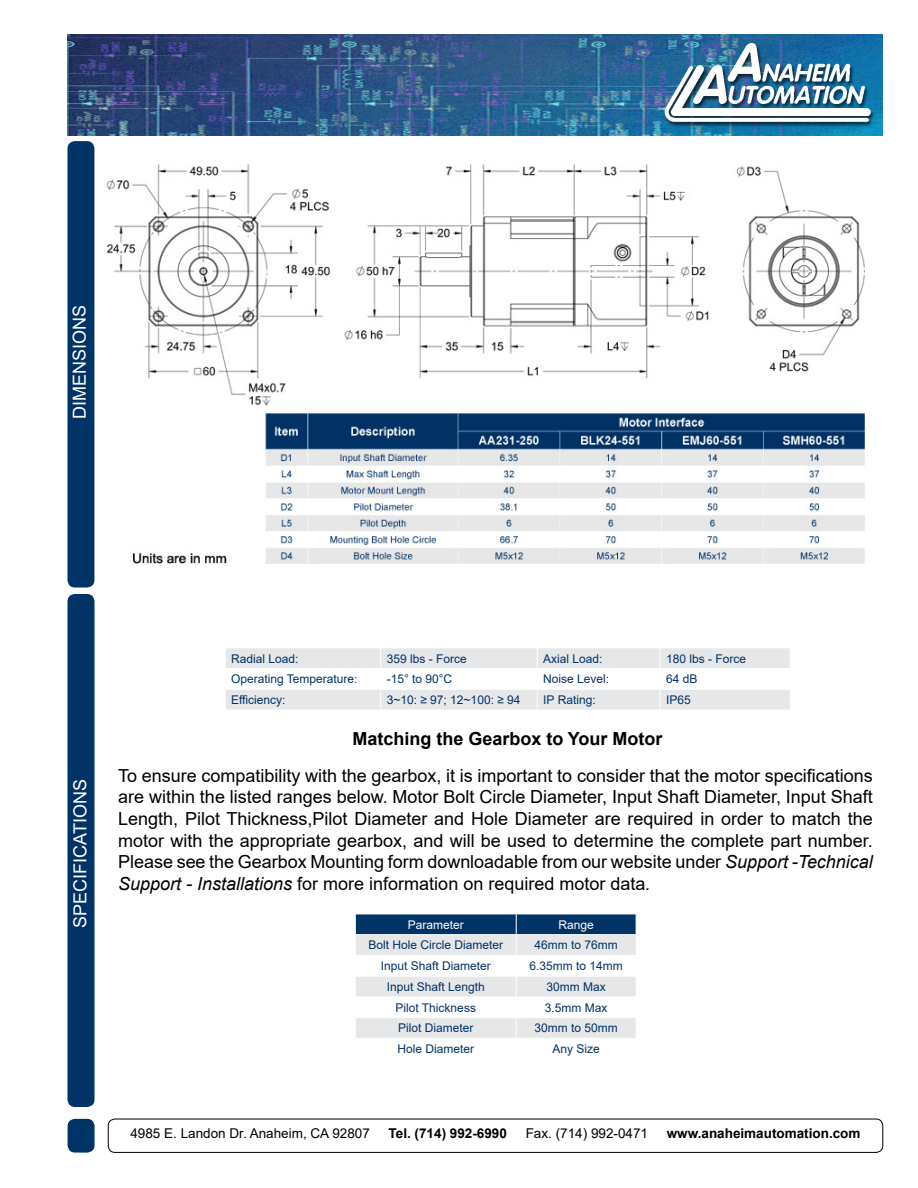
<style>
.page{position:relative;width:918px;height:1188px;background:#fff}
.page>*{position:absolute;margin:0;border:0;box-sizing:border-box;transform-origin:0 0}
.t1{font:18px/21.6px "Arial";color:#000;text-align:justify}
.t2{font:700 18px "Arial";color:#000}
.t3{font:18px "Arial";color:#fff}
.t4{font:13.5px "Arial";color:#000}
.t5{font:700 13.5px "Arial";color:#000}
.t6{font:12px "Arial";color:#036}
.t7{font:12px "Arial";color:#fff}
.s1{font-style:italic}
</style>
<div class="page">
<img style="left:68px;top:35px;width:815px;height:101px">
<div style="left:68px;top:1120px;width:26px;height:32px;background:#036;border-radius:7px"></div>
<div style="left:68px;top:1119px;width:27px;height:34px;border:2px solid #036;border-radius:7px"></div>
<div style="left:108px;top:1119px;width:775px;height:34px;border:1px solid #000;border-radius:7px"></div>
<svg style="left:226px;top:648px;width:564px;height:62px"></svg>
<svg style="left:355px;top:914px;width:282px;height:124px"></svg>
<div style="left:68px;top:142px;width:26px;height:445px;background:#036;border-radius:7px"></div>
<div style="left:68px;top:141px;width:26px;height:447px;border:2px solid #036;border-radius:7px"></div>
<div style="left:68px;top:595px;width:26px;height:511px;background:#036;border-radius:7px"></div>
<div style="left:68px;top:594px;width:26px;height:513px;border:2px solid #036;border-radius:7px"></div>
<img style="left:107px;top:165px;width:758px;height:399px">
<p class="t3" style="left:67px;top:419px;width:116px;rotate:-90deg">DIMENSIONS</p>
<p class="t3" style="left:68px;top:928px;width:150px;rotate:-90deg">SPECIFICATIONS</p>
<p class="t6" style="left:231px;top:650px;width:69px">Radial Load:</p>
<p class="t6" style="left:387px;top:650px;width:82px">359 lbs - Force</p>
<p class="t6" style="left:543px;top:650px;width:61px">Axial Load:</p>
<p class="t6" style="left:666px;top:650px;width:82px">180 lbs - Force</p>
<p class="t6" style="left:231px;top:671px;width:128px">Operating Temperature:</p>
<p class="t6" style="left:387px;top:671px;width:67px">-15° to 90°C</p>
<p class="t6" style="left:543px;top:671px;width:68px">Noise Level:</p>
<p class="t6" style="left:666px;top:671px;width:33px">64 dB</p>
<p class="t6" style="left:231px;top:692px;width:56px">Efficiency:</p>
<p class="t6" style="left:387px;top:692px;width:135px">3~10: ≥ 97; 12~100: ≥ 94</p>
<p class="t6" style="left:543px;top:692px;width:54px">IP Rating:</p>
<p class="t6" style="left:666px;top:692px;width:26px">IP65</p>
<p class="t2" style="left:353px;top:726px;width:311px">Matching the Gearbox to Your Motor</p>
<p class="t1" style="left:118px;top:765px;width:756px">To ensure compatibility with the gearbox, it is important to consider that the motor specifications are within the listed ranges below. Motor Bolt Circle Diameter, Input Shaft Diameter, Input Shaft Length, Pilot Thickness,Pilot Diameter and Hole Diameter are required in order to match the motor with the appropriate gearbox, and will be used to determine the complete part number.<br>Please see the Gearbox Mounting form downloadable from our website under <span class="s1">Support -Technical Support - Installations</span> for more information on required motor data<span class="s1">.</span></p>
<p class="t7" style="left:408px;top:916px;width:58px">Parameter</p>
<p class="t7" style="left:558px;top:916px;width:37px">Range</p>
<p class="t6" style="left:368px;top:937px;width:136px">Bolt Hole Circle Diameter</p>
<p class="t6" style="left:535px;top:937px;width:85px">46mm to 76mm</p>
<p class="t6" style="left:381px;top:958px;width:112px">Input Shaft Diameter</p>
<p class="t6" style="left:530px;top:958px;width:95px">6.35mm to 14mm</p>
<p class="t6" style="left:387px;top:978px;width:100px">Input Shaft Length</p>
<p class="t6" style="left:547px;top:978px;width:61px">30mm Max</p>
<p class="t6" style="left:396px;top:999px;width:82px">Pilot Thickness</p>
<p class="t6" style="left:545px;top:999px;width:64px">3.5mm Max</p>
<p class="t6" style="left:398px;top:1020px;width:77px">Pilot Diameter</p>
<p class="t6" style="left:535px;top:1020px;width:85px">30mm to 50mm</p>
<p class="t6" style="left:397px;top:1041px;width:78px">Hole Diameter</p>
<p class="t6" style="left:553px;top:1041px;width:49px">Any Size</p>
<p class="t4" style="left:130px;top:1124px;width:241px">4985 E. Landon Dr. Anaheim, CA 92807</p>
<p class="t5" style="left:389px;top:1124px;width:120px">Tel. (714) 992-6990</p>
<p class="t4" style="left:526px;top:1124px;width:124px">Fax. (714) 992-0471</p>
<p class="t5" style="left:667px;top:1124px;width:195px">www.anaheimautomation.com</p>
</div>
